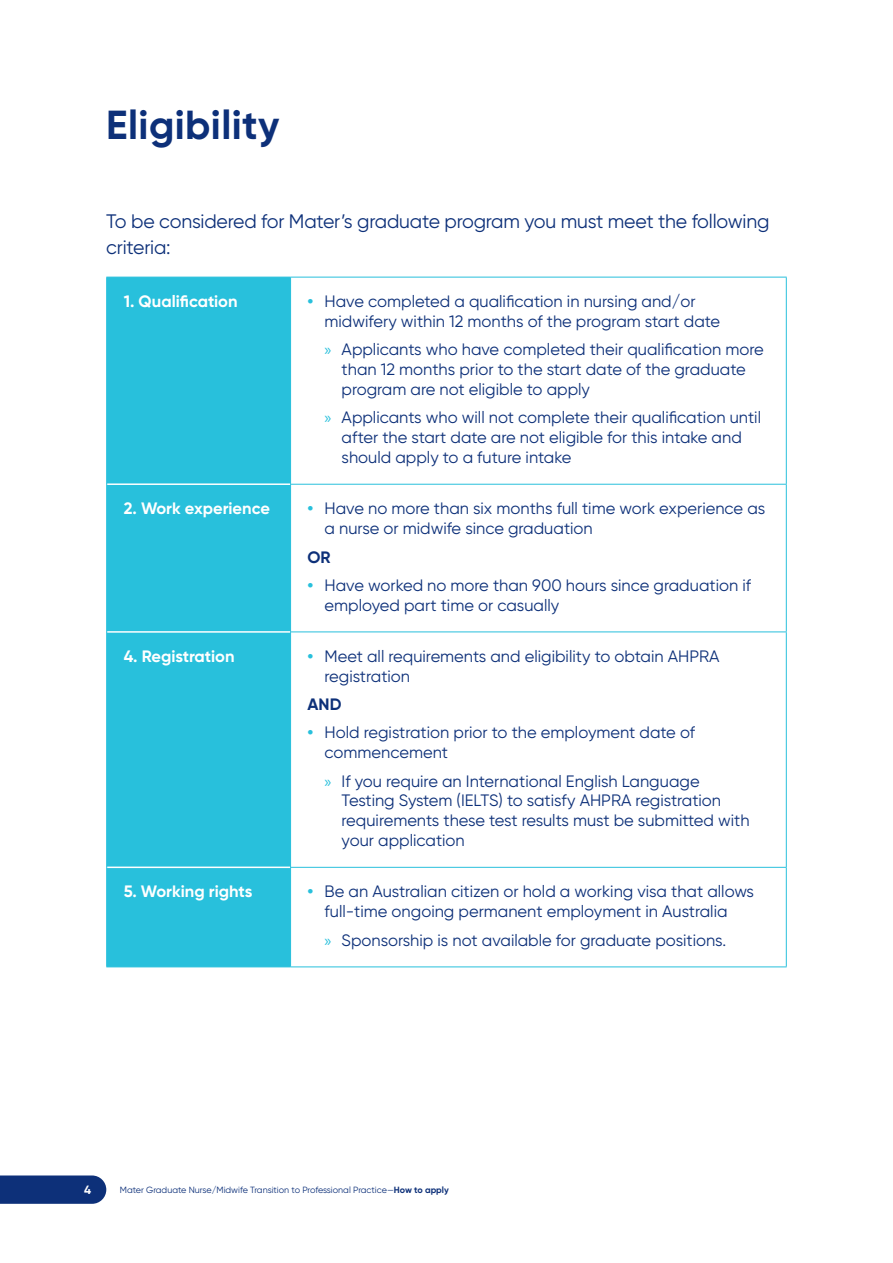
<style>
.page{position:relative;width:893px;height:1263px;background:#fff}
.page>*{position:absolute;margin:0;border:0;box-sizing:border-box;transform-origin:0 0}
.t1{font:700 40.5px "Gilroy";letter-spacing:.01em;color:#0d3079}
.t2{font:19.5px/25.5px "Gilroy";letter-spacing:-.01em;color:#0d3079}
.t3{font:16.5px/19.8px "Gilroy";color:#0d3079}
.t4{font:700 16.5px "Gilroy";color:#fff}
.t5{font:700 16.5px "Gilroy";color:#0d3079}
.t6{font:700 12px "Gilroy";color:#fff}
.t7{font:9px "Gilroy";color:#0d3079}
.s1{font-weight:700;color:#28c0dc}
.s2{font-family:"Myriad Pro";color:#28c0dc}
.s3{font-weight:700}
</style>
<div class="page">
<svg style="left:0;top:1175px;width:106px;height:29px;background:#183a7f"></svg>
<div style="left:107px;top:278px;width:183px;height:688px;background:#28c0dc"></div>
<hr style="left:107px;top:483px;width:183px;height:2px;background:#fff">
<hr style="left:107px;top:631px;width:183px;height:2px;background:#fff">
<hr style="left:107px;top:866px;width:183px;height:2px;background:#fff">
<hr style="left:106px;top:277px;width:1px;height:207px;background:#28c0dc">
<hr style="left:106px;top:277px;width:185px;height:1px;background:#28c0dc">
<hr style="left:290px;top:277px;width:1px;height:207px;background:#28c0dc">
<hr style="left:291px;top:277px;width:496px;height:1px;background:#28c0dc">
<hr style="left:786px;top:277px;width:1px;height:207px;background:#28c0dc">
<hr style="left:106px;top:484px;width:1px;height:148px;background:#28c0dc">
<hr style="left:290px;top:485px;width:1px;height:146px;background:#28c0dc">
<hr style="left:290px;top:484px;width:497px;height:1px;background:#28c0dc">
<hr style="left:786px;top:485px;width:1px;height:146px;background:#28c0dc">
<hr style="left:106px;top:632px;width:1px;height:235px;background:#28c0dc">
<hr style="left:290px;top:632px;width:1px;height:235px;background:#28c0dc">
<hr style="left:290px;top:631px;width:497px;height:1px;background:#28c0dc">
<hr style="left:786px;top:632px;width:1px;height:235px;background:#28c0dc">
<hr style="left:106px;top:867px;width:1px;height:99px;background:#28c0dc">
<hr style="left:106px;top:966px;width:185px;height:1px;background:#28c0dc">
<hr style="left:290px;top:868px;width:1px;height:98px;background:#28c0dc">
<hr style="left:290px;top:867px;width:497px;height:1px;background:#28c0dc">
<hr style="left:786px;top:868px;width:1px;height:98px;background:#28c0dc">
<hr style="left:291px;top:966px;width:496px;height:1px;background:#28c0dc">
<h1 class="t1" style="left:106px;top:99px;width:175px">Eligibility</h1>
<p class="t2" style="left:106px;top:208px;width:665px">To be considered for Mater’s graduate program you must meet the following criteria:</p>
<p class="t4" style="left:124px;top:291px;width:115px">1. Qualification</p>
<p class="t3" style="left:325px;top:291px;width:397px;text-indent:-17px"><span class="s1">•</span> Have completed a qualification in nursing and/or midwifery within 12 months of the program start date</p>
<p class="t3" style="left:342px;top:340px;width:424px;text-indent:-17px"><span class="s2">»</span> Applicants who have completed their qualification more than 12 months prior to the start date of the graduate program are not eligible to apply</p>
<p class="t3" style="left:342px;top:407px;width:421px;text-indent:-17px"><span class="s2">»</span> Applicants who will not complete their qualification until after the start date are not eligible for this intake and should apply to a future intake</p>
<p class="t4" style="left:124px;top:498px;width:148px">2. Work experience</p>
<p class="t3" style="left:325px;top:499px;width:442px;text-indent:-17px"><span class="s1">•</span> Have no more than six months full time work experience as a nurse or midwife since graduation</p>
<p class="t5" style="left:308px;top:546px;width:25px">OR</p>
<p class="t3" style="left:325px;top:575px;width:428px;text-indent:-17px"><span class="s1">•</span> Have worked no more than 900 hours since graduation if employed part time or casually</p>
<p class="t4" style="left:124px;top:646px;width:112px">4. Registration</p>
<p class="t3" style="left:325px;top:646px;width:396px;text-indent:-17px"><span class="s1">•</span> Meet all requirements and eligibility to obtain AHPRA registration</p>
<p class="t5" style="left:308px;top:694px;width:35px">AND</p>
<p class="t3" style="left:325px;top:723px;width:372px;text-indent:-17px"><span class="s1">•</span> Hold registration prior to the employment date of commencement</p>
<p class="t3" style="left:342px;top:771px;width:409px;text-indent:-17px"><span class="s2">»</span> If you require an International English Language Testing System (IELTS) to satisfy AHPRA registration requirements these test results must be submitted with your application</p>
<p class="t4" style="left:124px;top:881px;width:130px">5. Working rights</p>
<p class="t3" style="left:308px;top:882px;width:448px;text-align:center"><span class="s1">•</span> Be an Australian citizen or hold a working visa that allows full-time ongoing permanent employment in Australia</p>
<p class="t3" style="left:325px;top:930px;width:403px"><span class="s2">»</span> Sponsorship is not available for graduate positions.</p>
<p class="t6" style="left:84px;top:1183px;width:8px">4</p>
<p class="t7" style="left:120px;top:1184px;width:330px">Mater Graduate Nurse/Midwife Transition to Professional Practice—<span class="s3">How to apply</span></p>
</div>
